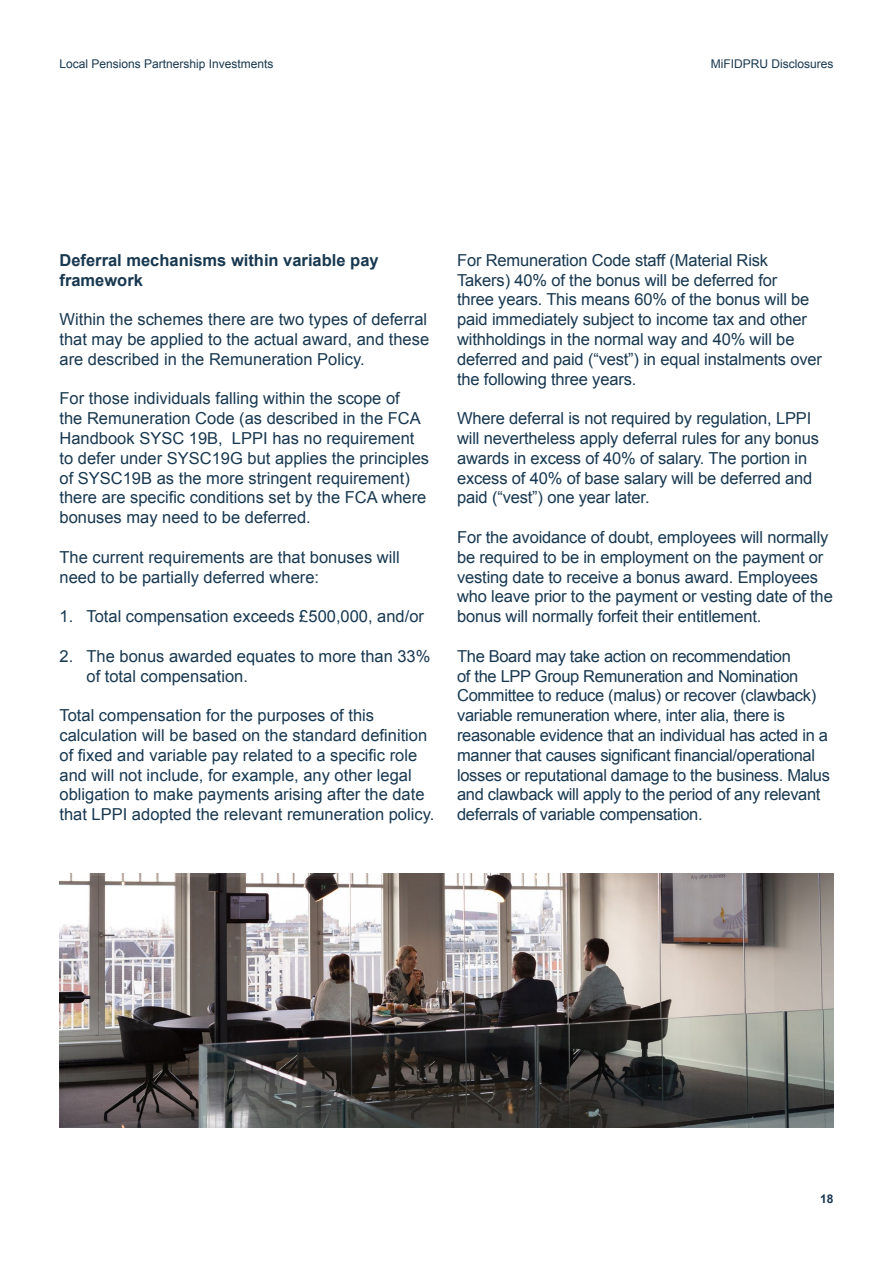
<style>
.page{position:relative;width:893px;height:1263px;background:#fff}
.page>*{position:absolute;margin:0;border:0;box-sizing:border-box;transform-origin:0 0}
.t1{font:16.5px/19.8px "Arial";letter-spacing:-.01em;color:#183850}
.t2{font:700 16.5px/19.8px "Arial";color:#183850}
.t3{font:12px "Arial";color:#183850}
.t4{font:700 12px "Arial";color:#183850}
</style>
<div class="page">
<img style="left:60px;top:873px;width:773px;height:254px">
<p class="t3" style="left:60px;top:56px;width:216px">Local Pensions Partnership Investments</p>
<p class="t3" style="left:711px;top:56px;width:124px">MiFIDPRU Disclosures</p>
<p class="t2" style="left:60px;top:251px;width:321px">Deferral mechanisms within variable pay framework</p>
<p class="t1" style="left:60px;top:310px;width:371px;text-align:justify">Within the schemes there are two types of deferral that may be applied to the actual award, and these are described in the Remuneration Policy.</p>
<p class="t1" style="left:60px;top:389px;width:371px">For those individuals falling within the scope of<br>the Remuneration Code (as described in the FCA Handbook SYSC 19B, LPPI has no requirement to defer under SYSC19G but applies the principles of SYSC19B as the more stringent requirement) there are specific conditions set by the FCA where bonuses may need to be deferred.</p>
<p class="t1" style="left:60px;top:547px;width:342px">The current requirements are that bonuses will need to be partially deferred where:</p>
<p class="t1" style="left:60px;top:607px;width:366px">1. Total compensation exceeds £500,000, and/or</p>
<p class="t1" style="left:87px;top:646px;width:345px;text-indent:-27px">2. The bonus awarded equates to more than 33% of total compensation.</p>
<p class="t1" style="left:60px;top:706px;width:376px">Total compensation for the purposes of this calculation will be based on the standard definition of fixed and variable pay related to a specific role and will not include, for example, any other legal obligation to make payments arising after the date that LPPI adopted the relevant remuneration policy.</p>
<p class="t1" style="left:457px;top:250px;width:366px">For Remuneration Code staff (Material Risk Takers) 40% of the bonus will be deferred for<br>three years. This means 60% of the bonus will be paid immediately subject to income tax and other withholdings in the normal way and 40% will be deferred and paid (“vest”) in equal instalments over the following three years.</p>
<p class="t1" style="left:457px;top:409px;width:364px">Where deferral is not required by regulation, LPPI will nevertheless apply deferral rules for any bonus awards in excess of 40% of salary. The portion in excess of 40% of base salary will be deferred and paid (“vest”) one year later.</p>
<p class="t1" style="left:457px;top:527px;width:377px">For the avoidance of doubt, employees will normally be required to be in employment on the payment or vesting date to receive a bonus award. Employees who leave prior to the payment or vesting date of the bonus will normally forfeit their entitlement.</p>
<p class="t1" style="left:457px;top:646px;width:374px">The Board may take action on recommendation<br>of the LPP Group Remuneration and Nomination Committee to reduce (malus) or recover (clawback) variable remuneration where, inter alia, there is reasonable evidence that an individual has acted in a manner that causes significant financial/operational losses or reputational damage to the business. Malus and clawback will apply to the period of any relevant deferrals of variable compensation.</p>
<p class="t4" style="left:820px;top:1191px;width:15px">18</p>
</div>
